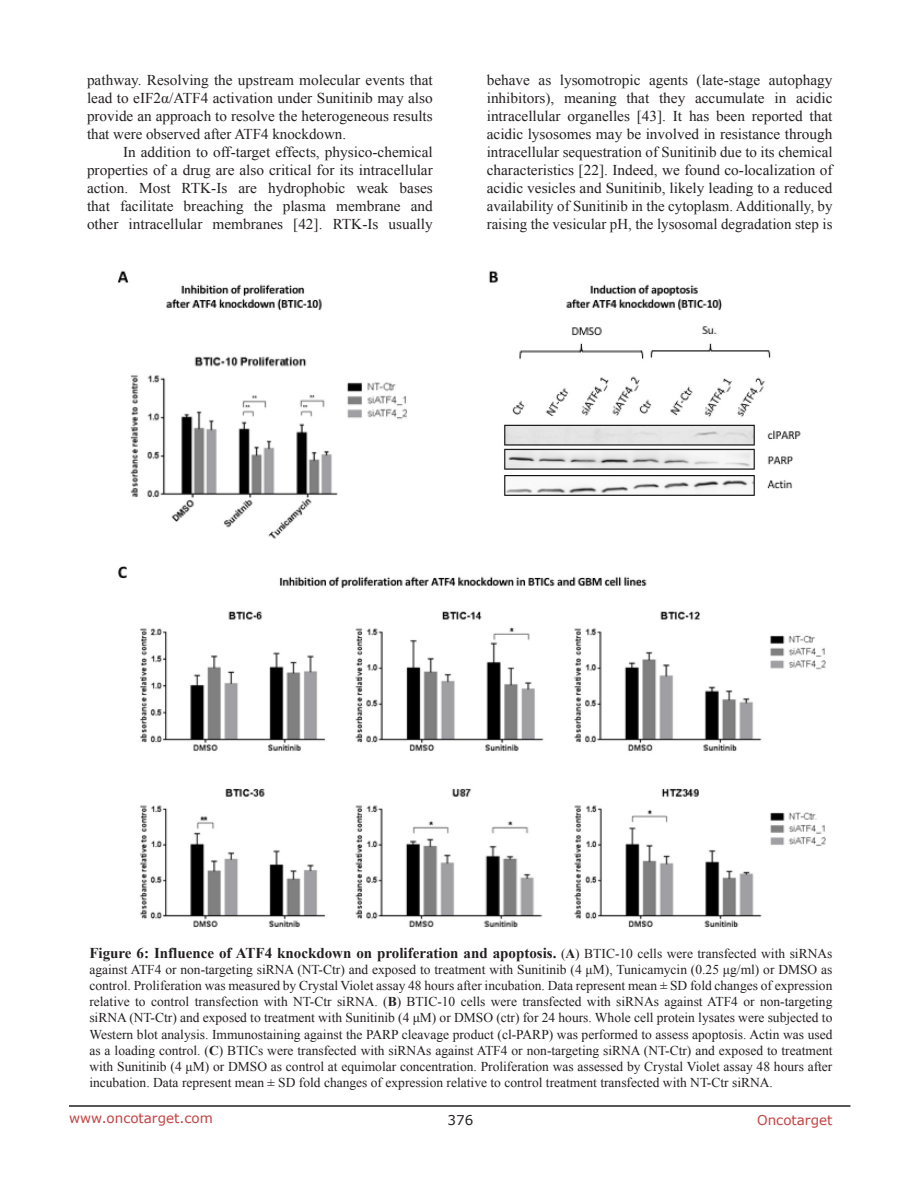
<style>
.page{position:relative;width:918px;height:1188px;background:#fff}
.page>*{position:absolute;margin:0;border:0;box-sizing:border-box;transform-origin:0 0}
.BodyText{font:15px/18px "Times New Roman";color:#231f20;text-align:justify}
.Figuretrx{font:700 15px "Times New Roman";color:#231f20}
.Figuretrx-2{font:13.5px/16.2px "Times New Roman";color:#231f20;text-align:justify}
.t1{font:13.5px "Verdana";color:#c24141}
.t2{font:13.5px "Verdana";color:#231f20}
.s1{font-weight:400;font-size:13.5px}
.s2{font-size:13.5px}
.s3{font-weight:700}
</style>
<div class="page">
<hr style="left:69px;top:1105px;width:781px;height:2px;background:#231f20">
<img style="left:117px;top:270px;width:709px;height:658px">
<p class="BodyText" style="left:87px;top:71px;width:347px">pathway. Resolving the upstream molecular events that lead to eIF2α/ATF4 activation under Sunitinib may also provide an approach to resolve the heterogeneous results that were observed after ATF4 knockdown.</p>
<p class="BodyText" style="left:87px;top:143px;width:347px;text-indent:36px">In addition to off-target effects, physico-chemical properties of a drug are also critical for its intracellular action. Most RTK-Is are hydrophobic weak bases that facilitate breaching the plasma membrane and other intracellular membranes [42]. RTK-Is usually</p>
<p class="BodyText" style="left:487px;top:71px;width:347px">behave as lysomotropic agents (late-stage autophagy inhibitors), meaning that they accumulate in acidic intracellular organelles [43]. It has been reported that acidic lysosomes may be involved in resistance through intracellular sequestration of Sunitinib due to its chemical characteristics [22]. Indeed, we found co-localization of acidic vesicles and Sunitinib, likely leading to a reduced availability of Sunitinib in the cytoplasm. Additionally, by raising the vesicular pH, the lysosomal degradation step is</p>
<p class="Figuretrx" style="left:89px;top:942px;width:745px">Figure 6: Influence of ATF4 knockdown on proliferation and apoptosis. <span class="s1">(</span><span class="s2">A</span><span class="s1">) BTIC-10 cells were transfected with siRNAs</span></p>
<p class="Figuretrx-2" style="left:89px;top:961px;width:745px">against ATF4 or non-targeting siRNA (NT-Ctr) and exposed to treatment with Sunitinib (4 μM), Tunicamycin (0.25 μg/ml) or DMSO as control. Proliferation was measured by Crystal Violet assay 48 hours after incubation. Data represent mean ± SD fold changes of expression relative to control transfection with NT-Ctr siRNA. (<span class="s3">B</span>) BTIC-10 cells were transfected with siRNAs against ATF4 or non-targeting siRNA (NT-Ctr) and exposed to treatment with Sunitinib (4 μM) or DMSO (ctr) for 24 hours. Whole cell protein lysates were subjected to Western blot analysis. Immunostaining against the PARP cleavage product (cl-PARP) was performed to assess apoptosis. Actin was used as a loading control. (<span class="s3">C</span>) BTICs were transfected with siRNAs against ATF4 or non-targeting siRNA (NT-Ctr) and exposed to treatment with Sunitinib (4 μM) or DMSO as control at equimolar concentration. Proliferation was assessed by Crystal Violet assay 48 hours after incubation. Data represent mean ± SD fold changes of expression relative to control treatment transfected with NT-Ctr siRNA.</p>
<p class="t1" style="left:69px;top:1109px;width:145px">www.oncotarget.com</p>
<p class="t2" style="left:448px;top:1111px;width:27px">376</p>
<p class="t1" style="left:757px;top:1111px;width:77px">Oncotarget</p>
</div>
